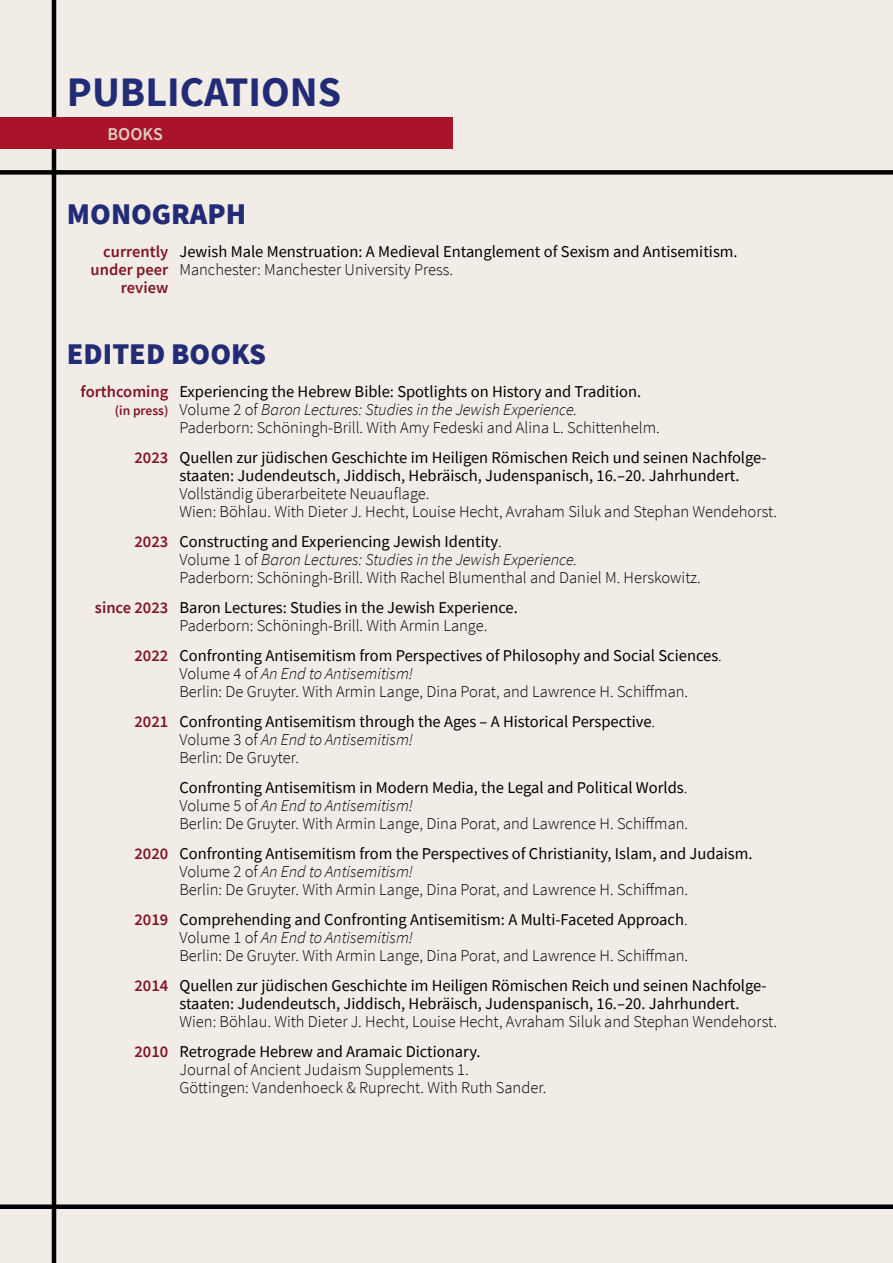
<style>
.page{position:relative;width:893px;height:1263px;background:#f1ece6}
.page>*{position:absolute;margin:0;border:0;box-sizing:border-box;transform-origin:0 0}
.t1{font:700 42px "Source Sans Pro";color:#222c76}
.t2{font:900 30px "Source Sans Pro";color:#222c76}
.t3{font:600 18px "Source Sans Pro";color:#dcd0c0}
.t4{font:300 16.5px/18px "Source Sans Pro";color:#000}
.t5{font:16.5px/18px "Source Sans Pro";color:#000}
.t6{font:600 16.5px/18px "Source Sans Pro";color:#801424;text-align:right}
.t7{font:600 13.5px "Source Sans Pro";color:#801424}
.s1{font-weight:400}
.s2{font-style:italic}
.s3{font-weight:300}
.s4{font-weight:300;font-style:italic}
</style>
<div class="page">
<hr style="left:52px;top:0;width:4px;height:1263px;background:#000">
<div style="left:0;top:170px;width:893px;height:5px;background:#000"></div>
<div style="left:0;top:1204px;width:893px;height:5px;background:#000"></div>
<div style="left:0;top:117px;width:453px;height:32px;background:#aa142b"></div>
<h1 class="t1" style="left:67px;top:64px;width:276px">PUBLICATIONS</h1>
<p class="t3" style="left:108px;top:122px;width:57px">BOOKS</p>
<h2 class="t2" style="left:67px;top:193px;width:181px">MONOGRAPH</h2>
<p class="t6" style="left:91px;top:242px;width:79px">currently under peer review</p>
<p class="t5" style="left:179px;top:242px;width:560px">Jewish Male Menstruation: A Medieval Entanglement of Sexism and Antisemitism.</p>
<p class="t4" style="left:179px;top:260px;width:275px">Manchester: Manchester University Press.</p>
<h2 class="t2" style="left:67px;top:333px;width:201px">EDITED BOOKS</h2>
<p class="t6" style="left:81px;top:382px;width:89px">forthcoming</p>
<p class="t7" style="left:115px;top:401px;width:55px">(in press)</p>
<p class="t6" style="left:135px;top:448px;width:35px">2023</p>
<p class="t6" style="left:135px;top:532px;width:35px">2023</p>
<p class="t6" style="left:95px;top:598px;width:75px">since 2023</p>
<p class="t6" style="left:135px;top:646px;width:35px">2022</p>
<p class="t6" style="left:135px;top:712px;width:35px">2021</p>
<p class="t6" style="left:135px;top:844px;width:35px">2020</p>
<p class="t6" style="left:135px;top:910px;width:35px">2019</p>
<p class="t6" style="left:135px;top:976px;width:35px">2014</p>
<p class="t6" style="left:135px;top:1042px;width:35px">2010</p>
<p class="t4" style="left:179px;top:382px;width:482px"><span class="s1">Experiencing the Hebrew Bible: Spotlights on History and Tradition.<br></span>Volume 2 of <span class="s2">Baron Lectures: Studies in the Jewish Experience.<br></span>Paderborn: Schöningh-Brill. With Amy Fedeski and Alina L. Schittenhelm.</p>
<p class="t5" style="left:179px;top:448px;width:589px">Quellen zur jüdischen Geschichte im Heiligen Römischen Reich und seinen Nachfolge&shy;staaten: Judendeutsch, Jiddisch, Hebräisch, Judenspanisch, 16.–20. Jahrhundert.</p>
<p class="t4" style="left:179px;top:484px;width:599px">Vollständig überarbeitete Neuauflage.<br>Wien: Böhlau. With Dieter J. Hecht, Louise Hecht, Avraham Siluk and Stephan Wendehorst.</p>
<p class="t4" style="left:179px;top:532px;width:523px"><span class="s1">Constructing and Experiencing Jewish Identity</span>.<br>Volume 1 of <span class="s2">Baron Lectures: Studies in the Jewish Experience.<br></span>Paderborn: Schöningh-Brill. With Rachel Blumenthal and Daniel M. Herskowitz.</p>
<p class="t5" style="left:179px;top:598px;width:340px">Baron Lectures: Studies in the Jewish Experience.</p>
<p class="t5" style="left:179px;top:610px;width:544px;line-height:30px"><span class="s3">Paderborn: Schöningh-Brill. With Armin Lange.<br></span>Confronting Antisemitism from Perspectives of Philosophy and Social Sciences<span class="s3">.</span></p>
<p class="t4" style="left:179px;top:664px;width:510px">Volume 4 of <span class="s2">An End to Antisemitism!<br></span>Berlin: De Gruyter. With Armin Lange, Dina Porat, and Lawrence H. Schiffman.</p>
<p class="t5" style="left:179px;top:712px;width:477px">Confronting Antisemitism through the Ages – A Historical Perspective<span class="s3">.<br>Volume 3 of</span> <span class="s4">An End to Antisemitism!<br></span><span class="s3">Berlin: De Gruyter.</span></p>
<p class="t4" style="left:179px;top:778px;width:510px"><span class="s1">Confronting Antisemitism in Modern Media, the Legal and Political Worlds</span>.<br>Volume 5 of <span class="s2">An End to Antisemitism!<br></span>Berlin: De Gruyter. With Armin Lange, Dina Porat, and Lawrence H. Schiffman.</p>
<p class="t5" style="left:179px;top:844px;width:575px">Confronting Antisemitism from the Perspectives of Christianity, Islam, and Judaism.<br><span class="s3">Volume 2 of</span> <span class="s4">An End to Antisemitism!<br></span><span class="s3">Berlin: De Gruyter. With Armin Lange, Dina Porat, and Lawrence H. Schiffman.</span></p>
<p class="t4" style="left:179px;top:910px;width:510px"><span class="s1">Comprehending and Confronting Antisemitism: A Multi-Faceted Approach</span>.<br>Volume 1 of <span class="s2">An End to Antisemitism!<br></span>Berlin: De Gruyter. With Armin Lange, Dina Porat, and Lawrence H. Schiffman.</p>
<p class="t5" style="left:179px;top:976px;width:589px">Quellen zur jüdischen Geschichte im Heiligen Römischen Reich und seinen Nachfolge&shy;staaten: Judendeutsch, Jiddisch, Hebräisch, Judenspanisch, 16.–20. Jahrhundert.</p>
<p class="t4" style="left:179px;top:1012px;width:599px">Wien: Böhlau. With Dieter J. Hecht, Louise Hecht, Avraham Siluk and Stephan Wendehorst.</p>
<p class="t5" style="left:179px;top:1042px;width:303px">Retrograde Hebrew and Aramaic Dictionary.</p>
<p class="t4" style="left:179px;top:1060px;width:369px">Journal of Ancient Judaism Supplements 1.<br>Göttingen: Vandenhoeck &amp; Ruprecht. With Ruth Sander.</p>
</div>
